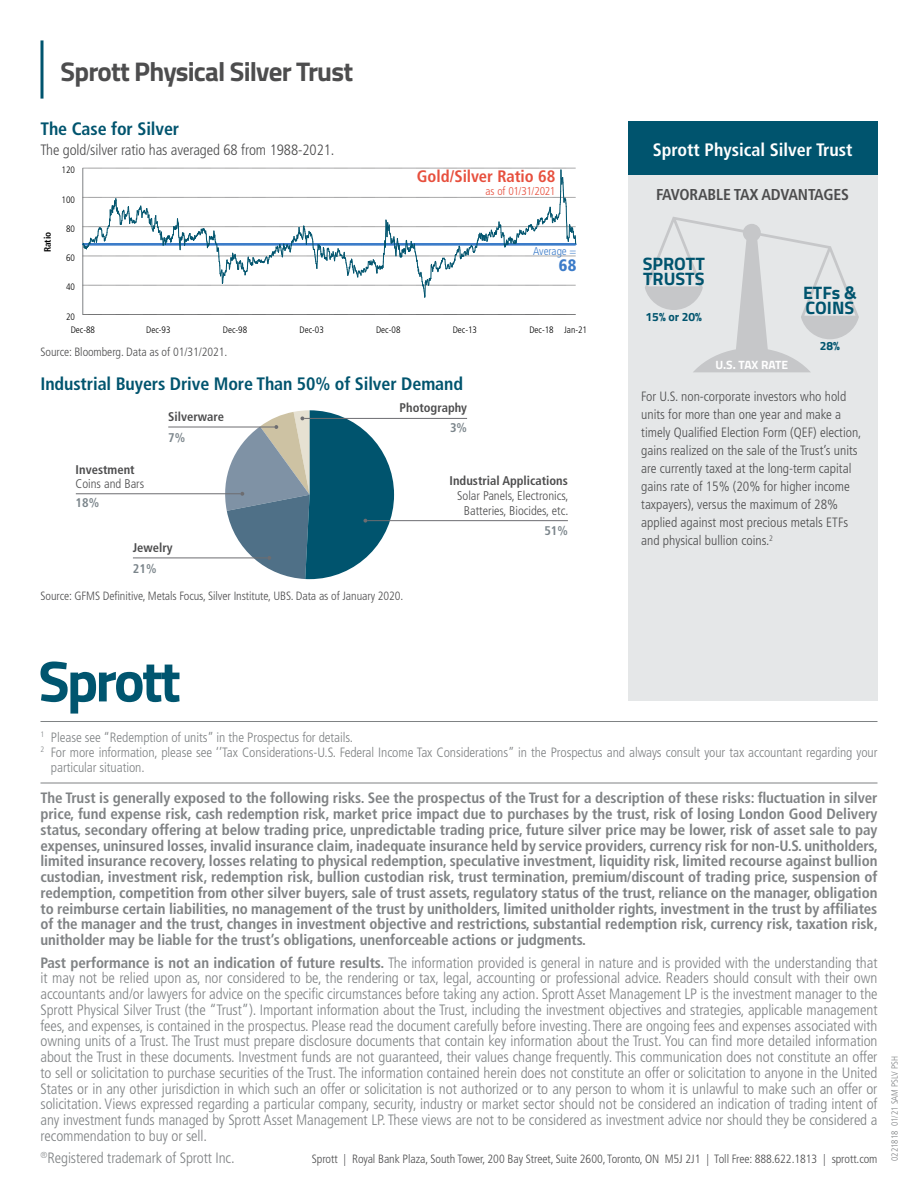
<style>
.page{position:relative;width:918px;height:1188px;background:#fff}
.page>*{position:absolute;margin:0;border:0;box-sizing:border-box;transform-origin:0 0}
.t1{font:700 27px "Titillium Web";letter-spacing:-.03em;color:#4d4d4e}
.t2{font:700 condensed 18px "Frutiger LT Std";letter-spacing:-.005em;color:#00546e}
.t3{font:700 condensed 18px "Frutiger LT Std";color:#fff}
.t4{font:700 18px/15px "Titillium Web";color:#00546e}
.t5{font:700 condensed 16.65px "Frutiger LT Std";letter-spacing:-.005em;color:#e74f3d}
.t6{font:900 condensed 16.65px "Frutiger LT Std";color:#3c7cc9}
.t7{font:700 condensed 15.75px "Frutiger LT Std";letter-spacing:-.01em;color:#4d4d4e}
.t8{font:300 condensed 15px/15.8px "Frutiger LT Std";letter-spacing:-.005em;color:#7f8284;text-align:justify}
.t9{font:700 condensed 15px/15.8px "Frutiger LT Std";letter-spacing:-.005em;color:#7f8284;text-align:justify}
.t10{font:300 condensed 15px "Frutiger LT Std";letter-spacing:-.005em;color:#4d4d4e}
.t11{font:300 condensed 13.5px/18px "Frutiger LT Std";color:#4d4d4e}
.t12{font:300 condensed 13.5px "Frutiger LT Std";letter-spacing:-.005em;color:#7f8284}
.t13{font:700 condensed 12.6px "Frutiger LT Std";color:#4d4d4e}
.t14{font:300 condensed 12.6px/14.7px "Frutiger LT Std";color:#4d4d4e;text-align:center}
.t15{font:700 condensed 12.6px "Frutiger LT Std";color:#7b858b}
.t16{font:300 condensed 12px "Frutiger LT Std";letter-spacing:-.005em;color:#4d4d4e}
.t17{font:700 12px "Titillium Web";color:#00546e}
.t18{font:700 12px "Titillium Web";letter-spacing:-.01em;color:#fff}
.t19{font:300 condensed 11.4px "Frutiger LT Std";letter-spacing:-.03em;color:#e74f3d}
.t20{font:300 condensed 11.4px "Frutiger LT Std";letter-spacing:-.005em;color:#3c7cc9}
.t21{font:300 condensed 9.3px "Frutiger LT Std";color:#000}
.t22{font:700 condensed 9.3px "Frutiger LT Std";color:#000}
.t23{font:300 condensed 9px "Frutiger LT Std";color:#7f8284}
.s1{font-weight:700}
</style>
<div class="page">
<hr style="left:40px;top:721px;width:838px;height:1px;background:#7f8284">
<hr style="left:40px;top:783px;width:838px;height:1px;background:#7f8284">
<svg style="left:40px;top:40px;width:4px;height:59px"></svg>
<div style="left:628px;top:122px;width:250px;height:579px;background:#e5e7e8"></div>
<div style="left:628px;top:122px;width:250px;height:53px;background:#00546e"></div>
<svg style="left:645px;top:217px;width:214px;height:155px"></svg>
<hr style="left:83px;top:168px;width:1px;height:147px;background:#7f8284">
<svg style="left:84px;top:314px;width:492px;height:1px"></svg>
<svg style="left:82px;top:168px;width:494px;height:129px"></svg>
<hr style="left:367px;top:520px;width:201px;height:1px;background:#6d6d71">
<hr style="left:304px;top:418px;width:163px;height:1px;background:#6d6d71">
<hr style="left:168px;top:427px;width:107px;height:1px;background:#6d6d71">
<hr style="left:133px;top:558px;width:135px;height:1px;background:#6d6d71">
<hr style="left:76px;top:494px;width:165px;height:1px;background:#6d6d71">
<svg style="left:220px;top:410px;width:174px;height:169px"></svg>
<svg style="left:40px;top:662px;width:140px;height:51px"></svg>
<h1 class="t1" style="left:61px;top:51px;width:294px">Sprott Physical Silver Trust</h1>
<p class="t2" style="left:40px;top:118px;width:140px">The Case for Silver</p>
<p class="t10" style="left:40px;top:141px;width:296px">The gold/silver ratio has averaged 68 from 1988-2021.</p>
<p class="t21" style="left:62px;top:165px;width:15px">120</p>
<p class="t22" style="left:42px;top:252px;width:22px;rotate:-90deg">Ratio</p>
<p class="t21" style="left:62px;top:194px;width:15px">100</p>
<p class="t21" style="left:66px;top:223px;width:10px">80</p>
<p class="t21" style="left:66px;top:253px;width:10px">60</p>
<p class="t21" style="left:66px;top:282px;width:10px">40</p>
<p class="t21" style="left:66px;top:311px;width:10px">20</p>
<p class="t5" style="left:417px;top:167px;width:140px">Gold/Silver Ratio 68</p>
<p class="t19" style="left:486px;top:185px;width:71px">as of 01/31/2021</p>
<p class="t20" style="left:533px;top:244px;width:45px">Average =</p>
<p class="t6" style="left:559px;top:255px;width:19px">68</p>
<p class="t21" style="left:71px;top:325px;width:26px">Dec-88</p>
<p class="t21" style="left:146px;top:325px;width:26px">Dec-93</p>
<p class="t21" style="left:223px;top:325px;width:26px">Dec-98</p>
<p class="t21" style="left:299px;top:325px;width:26px">Dec-03</p>
<p class="t21" style="left:376px;top:325px;width:26px">Dec-08</p>
<p class="t21" style="left:453px;top:325px;width:26px">Dec-13</p>
<p class="t21" style="left:529px;top:325px;width:59px">Dec-18 Jan-21</p>
<p class="t16" style="left:40px;top:345px;width:188px">Source: Bloomberg. Data as of 01/31/2021.</p>
<p class="t2" style="left:40px;top:373px;width:424px">Industrial Buyers Drive More Than 50% of Silver Demand</p>
<p class="t13" style="left:76px;top:462px;width:61px">Investment</p>
<p class="t14" style="left:76px;top:477px;width:70px">Coins and Bars</p>
<p class="t15" style="left:76px;top:495px;width:25px">18%</p>
<p class="t13" style="left:168px;top:409px;width:57px">Silverware</p>
<p class="t15" style="left:168px;top:430px;width:19px">7%</p>
<p class="t13" style="left:400px;top:401px;width:69px">Photography</p>
<p class="t15" style="left:450px;top:421px;width:19px">3%</p>
<p class="t13" style="left:450px;top:473px;width:120px">Industrial Applications</p>
<p class="t14" style="left:457px;top:488px;width:113px">Solar Panels, Electronics,<br>Batteries, Biocides, etc.</p>
<p class="t15" style="left:544px;top:523px;width:25px">51%</p>
<p class="t13" style="left:133px;top:540px;width:41px">Jewelry</p>
<p class="t15" style="left:133px;top:561px;width:25px">21%</p>
<p class="t16" style="left:40px;top:589px;width:364px">Source: GFMS Definitive, Metals Focus, Silver Institute, UBS. Data as of January 2020.</p>
<p class="t3" style="left:653px;top:139px;width:201px">Sprott Physical Silver Trust</p>
<p class="t7" style="left:656px;top:185px;width:194px">FAVORABLE TAX ADVANTAGES</p>
<p class="t4" style="left:643px;top:255px;width:64px">SPROTT<br>TRUSTS</p>
<p class="t17" style="left:646px;top:308px;width:58px">15% or 20%</p>
<p class="t18" style="left:716px;top:355px;width:74px">U.S. TAX RATE</p>
<p class="t4" style="left:803px;top:284px;width:55px">ETFs &amp;<br>COINS</p>
<p class="t17" style="left:820px;top:337px;width:22px">28%</p>
<p class="t11" style="left:641px;top:388px;width:222px">For U.S. non-corporate investors who hold units for more than one year and make a timely Qualified Election Form (QEF) election, gains realized on the sale of the Trust’s units are currently taxed at the long-term capital gains rate of 15% (20% for higher income taxpayers), versus the maximum of 28% applied against most precious metals ETFs and physical bullion coins.<sup>2</sup></p>
<p class="t12" style="left:40px;top:730px;width:314px"><sup>1</sup> Please see “Redemption of units” in the Prospectus for details.</p>
<p class="t12" style="left:40px;top:745px;width:839px"><sup>2</sup> For more information, please see ‘’Tax Considerations-U.S. Federal Income Tax Considerations” in the Prospectus and always consult your tax accountant regarding your</p>
<p class="t12" style="left:51px;top:760px;width:95px">particular situation.</p>
<p class="t9" style="left:40px;top:790px;width:839px">The Trust is generally exposed to the following risks. See the prospectus of the Trust for a description of these risks: fluctuation in silver price, fund expense risk, cash redemption risk, market price impact due to purchases by the trust, risk of losing London Good Delivery status, secondary offering at below trading price, unpredictable trading price, future silver price may be lower, risk of asset sale to pay expenses, uninsured losses, invalid insurance claim, inadequate insurance held by service providers, currency risk for non-U.S. unitholders, limited insurance recovery, losses relating to physical redemption, speculative investment, liquidity risk, limited recourse against bullion custodian, investment risk, redemption risk, bullion custodian risk, trust termination, premium/discount of trading price, suspension of redemption, competition from other silver buyers, sale of trust assets, regulatory status of the trust, reliance on the manager, obligation to reimburse certain liabilities, no management of the trust by unitholders, limited unitholder rights, investment in the trust by affiliates of the manager and the trust, changes in investment objective and restrictions, substantial redemption risk, currency risk, taxation risk, unitholder may be liable for the trust’s obligations, unenforceable actions or judgments.</p>
<p class="t8" style="left:40px;top:955px;width:839px"><span class="s1">Past performance is not an indication of future results.</span> The information provided is general in nature and is provided with the understanding that it may not be relied upon as, nor considered to be, the rendering or tax, legal, accounting or professional advice. Readers should consult with their own accountants and/or lawyers for advice on the specific circumstances before taking any action. Sprott Asset Management LP is the investment manager to the Sprott Physical Silver Trust (the “Trust”). Important information about the Trust, including the investment objectives and strategies, applicable management fees, and expenses, is contained in the prospectus. Please read the document carefully before investing. There are ongoing fees and expenses associated with owning units of a Trust. The Trust must prepare disclosure documents that contain key information about the Trust. You can find more detailed information about the Trust in these documents. Investment funds are not guaranteed, their values change frequently. This communication does not constitute an offer to sell or solicitation to purchase securities of the Trust. The information contained herein does not constitute an offer or solicitation to anyone in the United States or in any other jurisdiction in which such an offer or solicitation is not authorized or to any person to whom it is unlawful to make such an offer or solicitation. Views expressed regarding a particular company, security, industry or market sector should not be considered an indication of trading intent of any investment funds managed by Sprott Asset Management LP. These views are not to be considered as investment advice nor should they be considered a recommendation to buy or sell.</p>
<p class="t8" style="left:40px;top:1151px;width:196px"><sup>®</sup>Registered trademark of Sprott Inc.</p>
<p class="t16" style="left:312px;top:1152px;width:567px">Sprott | Royal Bank Plaza, South Tower, 200 Bay Street, Suite 2600, Toronto, ON M5J 2J1 | Toll Free: 888.622.1813 | sprott.com</p>
<p class="t23" style="left:890px;top:1161px;width:106px;rotate:-90deg">0221818 01/21 SAM PSLV PSH</p>
</div>
